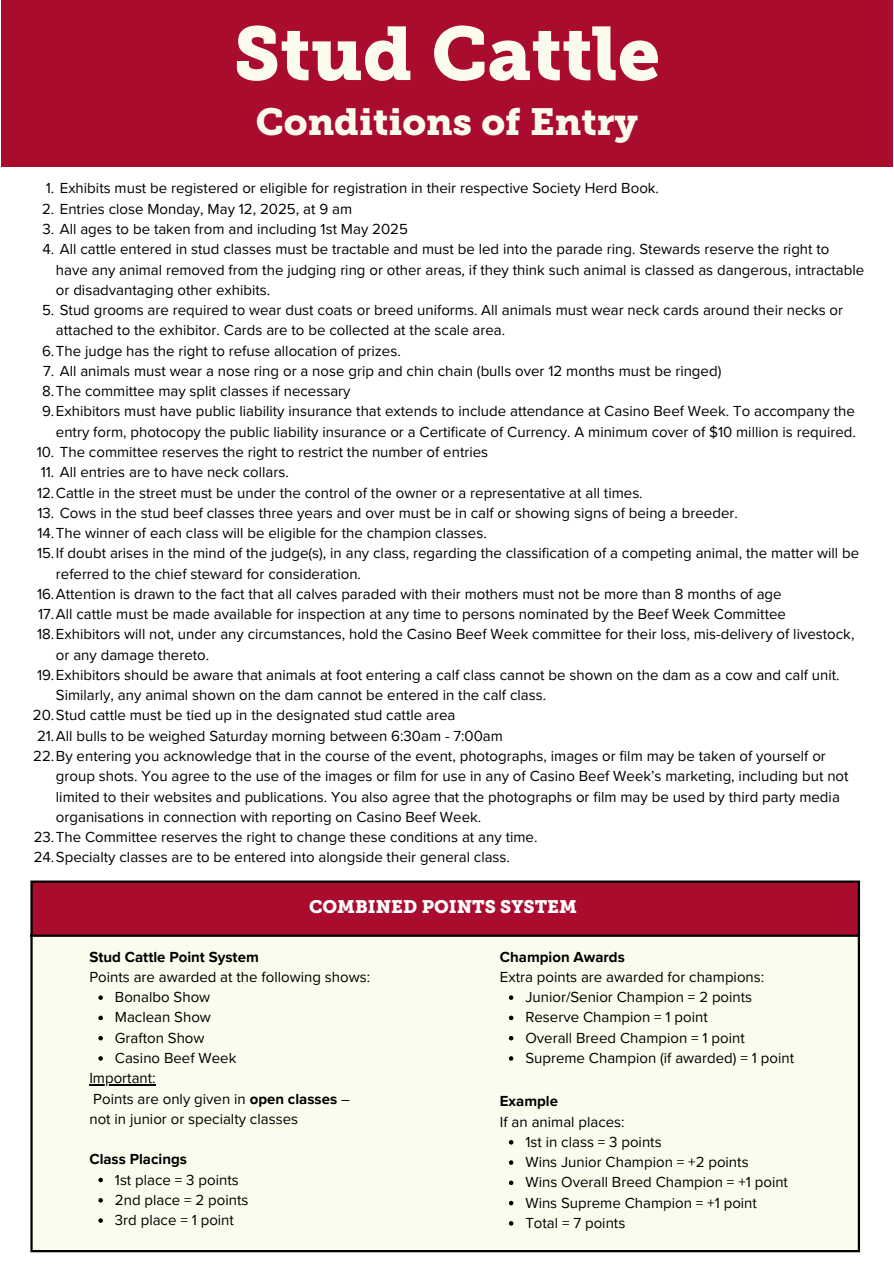
<style>
.page{position:relative;width:894px;height:1264px;background:#fff}
.page>*{position:absolute;margin:0;border:0;box-sizing:border-box;transform-origin:0 0}
.t1{font:75px "Museo Slab 900";color:#fcfcee}
.t2{font:37.5px "Museo Slab 900";color:#fcfcee}
.t3{font:18px "Museo Slab 900";color:#fff}
.t4{font:15px/20.2px "Proxima Nova";color:#000}
.t5{font:700 15px "Proxima Nova";color:#000}
.s1{font-weight:700}
</style>
<div class="page">
<div style="left:1px;top:0;width:891px;height:166px;background:#aa0c2e"></div>
<div style="left:31px;top:881px;width:827px;height:55px;background:#aa0c2e"></div>
<div style="left:31px;top:935px;width:827px;height:316px;background:#fcfcee"></div>
<hr style="left:30px;top:882px;width:3px;height:367px;background:#000">
<hr style="left:857px;top:882px;width:2px;height:367px;background:#000">
<hr style="left:30px;top:880px;width:829px;height:2px;background:#000">
<hr style="left:30px;top:934px;width:829px;height:2px;background:#000">
<hr style="left:30px;top:1249px;width:829px;height:3px;background:#000">
<svg style="left:98px;top:995px;width:5px;height:4px"></svg>
<svg style="left:98px;top:1015px;width:5px;height:5px"></svg>
<svg style="left:98px;top:1036px;width:5px;height:4px"></svg>
<svg style="left:98px;top:1056px;width:5px;height:4px"></svg>
<hr style="left:89px;top:1084px;width:67px;height:1px;background:#000">
<svg style="left:98px;top:1177px;width:5px;height:5px"></svg>
<svg style="left:98px;top:1198px;width:5px;height:4px"></svg>
<svg style="left:98px;top:1218px;width:5px;height:4px"></svg>
<svg style="left:508px;top:995px;width:5px;height:4px"></svg>
<svg style="left:508px;top:1015px;width:5px;height:5px"></svg>
<svg style="left:508px;top:1036px;width:5px;height:4px"></svg>
<svg style="left:508px;top:1056px;width:5px;height:4px"></svg>
<svg style="left:508px;top:1140px;width:5px;height:4px"></svg>
<svg style="left:508px;top:1160px;width:5px;height:4px"></svg>
<svg style="left:508px;top:1180px;width:5px;height:5px"></svg>
<svg style="left:508px;top:1200px;width:5px;height:5px"></svg>
<svg style="left:508px;top:1221px;width:5px;height:4px"></svg>
<p class="t1" style="left:234px;top:10px;width:427px">Stud Cattle</p>
<p class="t2" style="left:256px;top:100px;width:383px">Conditions of Entry</p>
<h1 class="t4" style="left:46px;top:179px;width:614px">1. Exhibits must be registered or eligible for registration in their respective Society Herd Book.</h1>
<h2 class="t4" style="left:42px;top:199px;width:311px">2. Entries close Monday, May 12, 2025, at 9 am</h2>
<p class="t4" style="left:43px;top:219px;width:367px">3. All ages to be taken from and including 1st May 2025</p>
<p class="t4" style="left:56px;top:239px;width:809px;text-indent:-13px">4. All cattle entered in stud classes must be tractable and must be led into the parade ring. Stewards reserve the right to have any animal removed from the judging ring or other areas, if they think such animal is classed as dangerous, intractable or disadvantaging other exhibits.</p>
<p class="t4" style="left:56px;top:300px;width:788px;text-indent:-14px">5. Stud grooms are required to wear dust coats or breed uniforms. All animals must wear neck cards around their necks or attached to the exhibitor. Cards are to be collected at the scale area.</p>
<p class="t4" style="left:42px;top:341px;width:360px">6.The judge has the right to refuse allocation of prizes.</p>
<p class="t4" style="left:43px;top:361px;width:679px">7. All animals must wear a nose ring or a nose grip and chin chain (bulls over 12 months must be ringed)</p>
<p class="t4" style="left:42px;top:381px;width:310px">8.The committee may split classes if necessary</p>
<p class="t4" style="left:42px;top:401px;width:815px;text-align:right">9.Exhibitors must have public liability insurance that extends to include attendance at Casino Beef Week. To accompany the entry form, photocopy the public liability insurance or a Certificate of Currency. A minimum cover of $10 million is required.</p>
<p class="t4" style="left:37px;top:442px;width:453px">10. The committee reserves the right to restrict the number of entries</p>
<p class="t4" style="left:41px;top:462px;width:249px">11. All entries are to have neck collars.</p>
<p class="t4" style="left:37px;top:482px;width:607px">12.Cattle in the street must be under the control of the owner or a representative at all times.</p>
<p class="t4" style="left:37px;top:503px;width:701px">13. Cows in the stud beef classes three years and over must be in calf or showing signs of being a breeder.</p>
<p class="t4" style="left:37px;top:523px;width:450px">14.The winner of each class will be eligible for the champion classes.</p>
<p class="t4" style="left:56px;top:543px;width:804px;text-indent:-19px">15.If doubt arises in the mind of the judge(s), in any class, regarding the classification of a competing animal, the matter will be referred to the chief steward for consideration.</p>
<p class="t4" style="left:37px;top:584px;width:746px">16.Attention is drawn to the fact that all calves paraded with their mothers must not be more than 8 months of age</p>
<p class="t4" style="left:38px;top:604px;width:749px">17.All cattle must be made available for inspection at any time to persons nominated by the Beef Week Committee</p>
<p class="t4" style="left:56px;top:624px;width:799px;text-indent:-19px">18.Exhibitors will not, under any circumstances, hold the Casino Beef Week committee for their loss, mis-delivery of livestock, or any damage thereto.</p>
<p class="t4" style="left:56px;top:665px;width:785px;text-indent:-19px">19.Exhibitors should be aware that animals at foot entering a calf class cannot be shown on the dam as a cow and calf unit.<br>Similarly, any animal shown on the dam cannot be entered in the calf class.</p>
<p class="t4" style="left:33px;top:705px;width:424px">20.Stud cattle must be tied up in the designated stud cattle area</p>
<p class="t4" style="left:37px;top:726px;width:467px">21.All bulls to be weighed Saturday morning between 6:30am - 7:00am</p>
<p class="t4" style="left:56px;top:746px;width:794px;text-indent:-23px">22.By entering you acknowledge that in the course of the event, photographs, images or film may be taken of yourself or group shots. You agree to the use of the images or film for use in any of Casino Beef Week’s marketing, including but not limited to their websites and publications. You also agree that the photographs or film may be used by third party media organisations in connection with reporting on Casino Beef Week.</p>
<p class="t4" style="left:34px;top:827px;width:505px">23.The Committee reserves the right to change these conditions at any time.</p>
<p class="t4" style="left:34px;top:847px;width:477px">24.Specialty classes are to be entered into alongside their general class.</p>
<p class="t3" style="left:309px;top:896px;width:269px">COMBINED POINTS SYSTEM</p>
<p class="t5" style="left:89px;top:947px;width:171px">Stud Cattle Point System</p>
<p class="t4" style="left:89px;top:967px;width:282px">Points are awarded at the following shows:</p>
<p class="t4" style="left:115px;top:987px;width:97px">Bonalbo Show</p>
<p class="t4" style="left:115px;top:1007px;width:97px">Maclean Show</p>
<p class="t4" style="left:115px;top:1027px;width:91px">Grafton Show</p>
<p class="t4" style="left:115px;top:1048px;width:123px">Casino Beef Week</p>
<p class="t4" style="left:89px;top:1068px;width:68px">Important:</p>
<p class="t4" style="left:93px;top:1088px;width:258px">Points are only given in <span class="s1">open classes</span> –</p>
<p class="t4" style="left:89px;top:1108px;width:210px">not in junior or specialty classes</p>
<p class="t5" style="left:89px;top:1150px;width:99px">Class Placings</p>
<p class="t4" style="left:115px;top:1169px;width:125px">1st place = 3 points</p>
<p class="t4" style="left:115px;top:1189px;width:135px">2nd place = 2 points</p>
<p class="t4" style="left:115px;top:1210px;width:120px">3rd place = 1 point</p>
<p class="t5" style="left:499px;top:947px;width:126px">Champion Awards</p>
<p class="t4" style="left:499px;top:967px;width:266px">Extra points are awarded for champions:</p>
<p class="t4" style="left:525px;top:987px;width:228px">Junior/Senior Champion = 2 points</p>
<p class="t4" style="left:525px;top:1007px;width:184px">Reserve Champion = 1 point</p>
<p class="t4" style="left:525px;top:1027px;width:221px">Overall Breed Champion = 1 point</p>
<p class="t4" style="left:525px;top:1048px;width:270px">Supreme Champion (if awarded) = 1 point</p>
<p class="t5" style="left:499px;top:1092px;width:60px">Example</p>
<p class="t4" style="left:499px;top:1111px;width:126px">If an animal places:</p>
<p class="t4" style="left:525px;top:1131px;width:138px">1st in class = 3 points</p>
<h3 class="t4" style="left:525px;top:1152px;width:225px">Wins Junior Champion = +2 points</h3>
<p class="t4" style="left:525px;top:1172px;width:264px">Wins Overall Breed Champion = +1 point</p>
<p class="t4" style="left:525px;top:1192px;width:233px">Wins Supreme Champion = +1 point</p>
<p class="t4" style="left:525px;top:1212px;width:101px">Total = 7 points</p>
</div>
